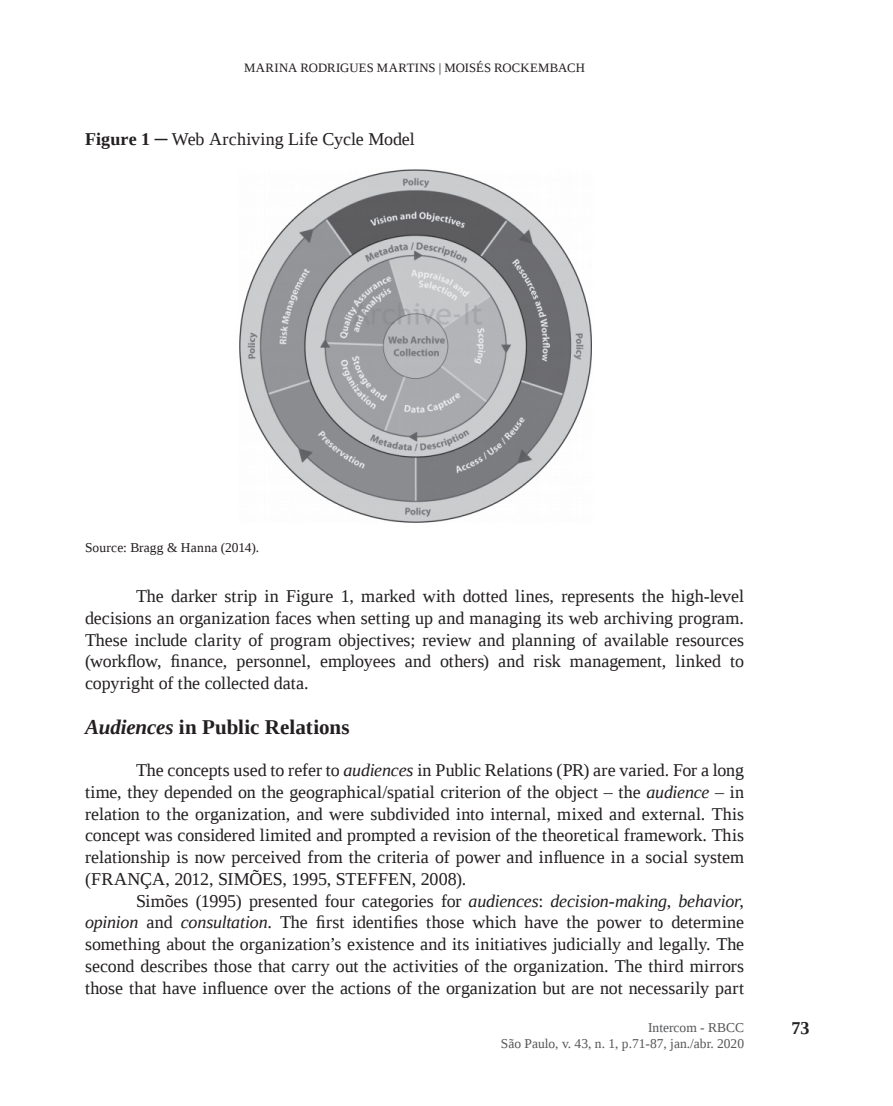
<style>
.page{position:relative;width:893px;height:1106px;background:#fff}
.page>*{position:absolute;margin:0;border:0;box-sizing:border-box;transform-origin:0 0}
.t1{font:700 21px "Liberation Serif";letter-spacing:.005em;color:#231f20}
.t2{font:18px/21.8px "Liberation Serif";color:#231f20;text-align:justify}
.t3{font:700 18px "Liberation Serif";color:#231f20}
.t4{font:13.5px/16.2px "Liberation Serif";color:#57585a;text-align:right}
.t5{font:13.5px "Liberation Serif";letter-spacing:.005em;color:#231f20}
.t6{font:12.75px "Liberation Serif";letter-spacing:.005em;color:#231f20}
.s1{font-weight:700}
.s2{font-style:italic}
</style>
<div class="page">
<img style="left:239px;top:169px;width:353px;height:354px">
<p class="t6" style="left:244px;top:60px;width:342px">MARINA RODRIGUES MARTINS | MOISÉS ROCKEMBACH</p>
<p class="t2" style="left:85px;top:128px;width:331px"><span class="s1">Figure 1</span> ─ Web Archiving Life Cycle Model</p>
<p class="t5" style="left:85px;top:539px;width:176px">Source: Bragg &amp; Hanna (2014).</p>
<p class="t2" style="left:85px;top:585px;width:661px;text-indent:51px">The darker strip in Figure 1, marked with dotted lines, represents the high-level decisions an organization faces when setting up and managing its web archiving program.<br>These include clarity of program objectives; review and planning of available resources (workflow, finance, personnel, employees and others) and risk management, linked to copyright of the collected data.</p>
<p class="t1" style="left:85px;top:713px;width:266px"><span class="s2">Audiences</span> in Public Relations</p>
<p class="t2" style="left:85px;top:759px;width:661px;text-indent:51px">The concepts used to refer to <span class="s2">audiences</span> in Public Relations (PR) are varied. For a long time, they depended on the geographical/spatial criterion of the object – the <span class="s2">audience</span> – in relation to the organization, and were subdivided into internal, mixed and external. This concept was considered limited and prompted a revision of the theoretical framework. This relationship is now perceived from the criteria of power and influence in a social system (FRANÇA, 2012, SIMÕES, 1995, STEFFEN, 2008).</p>
<p class="t2" style="left:85px;top:889px;width:661px;text-indent:51px">Simões (1995) presented four categories for <span class="s2">audiences</span>: <span class="s2">decision-making</span>, <span class="s2">behavior</span>, <span class="s2">opinion</span> and <span class="s2">consultation</span>. The first identifies those which have the power to determine something about the organization’s existence and its initiatives judicially and legally. The second describes those that carry out the activities of the organization. The third mirrors those that have influence over the actions of the organization but are not necessarily part</p>
<p class="t4" style="left:501px;top:1018px;width:245px">Intercom - RBCC<br>São Paulo, v. 43, n. 1, p.71-87, jan./abr. 2020</p>
<p class="t3" style="left:791px;top:1016px;width:19px">73</p>
</div>
